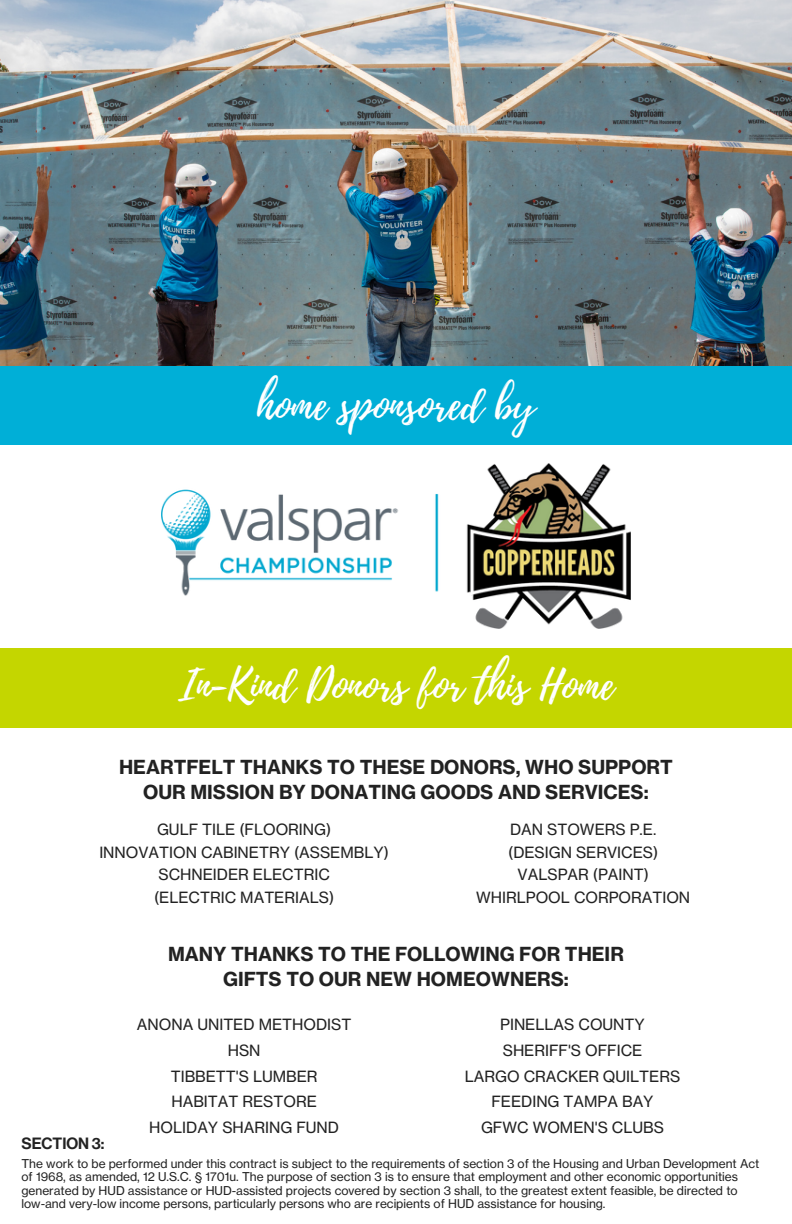
<style>
.page{position:relative;width:792px;height:1224px;background:#fff}
.page>*{position:absolute;margin:0;border:0;box-sizing:border-box;transform-origin:0 0}
.t1{font:42px "Playlist Script";color:#fff}
.t2{font:19px/25.6px "N Haas Grotesk TX Pro 75 Bd";color:#222;text-align:center}
.t3{font:16px "N Haas Grotesk DS Pro 65 Md";color:#222}
.t4{font:15.2px/25.6px "N Haas Grotesk TX Pro 55 Rg";color:#222;text-align:center}
.t5{font:12px/13.6px "N Haas Grotesk TX Pro 55 Rg";color:#222}
</style>
<div class="page">
<div style="left:0;top:348px;width:792px;height:96px;background:#00afd7"></div>
<img style="left:0;top:0;width:792px;height:366px">
<div style="left:0;top:648px;width:792px;height:80px;background:#c4d600"></div>
<img style="left:161px;top:463px;width:470px;height:165px">
<h1 class="t1" style="left:257px;top:375px;width:279px">home sponsored by</h1>
<h1 class="t1" style="left:178px;top:655px;width:437px">In-Kind Donors for this Home</h1>
<h2 class="t2" style="left:119px;top:754px;width:555px">HEARTFELT THANKS TO THESE DONORS, WHO SUPPORT<br>OUR MISSION BY DONATING GOODS AND SERVICES:</h2>
<p class="t4" style="left:99px;top:818px;width:291px;line-height:22.8px">GULF TILE (FLOORING)<br>INNOVATION CABINETRY (ASSEMBLY)<br>SCHNEIDER ELECTRIC<br>(ELECTRIC MATERIALS)</p>
<p class="t4" style="left:476px;top:818px;width:216px;line-height:22.8px">DAN STOWERS P.E.<br>(DESIGN SERVICES)<br>VALSPAR (PAINT)<br>WHIRLPOOL CORPORATION</p>
<h2 class="t2" style="left:168px;top:941px;width:457px">MANY THANKS TO THE FOLLOWING FOR THEIR<br>GIFTS TO OUR NEW HOMEOWNERS:</h2>
<h3 class="t3" style="left:21px;top:1134px;width:85px">SECTION 3:</h3>
<p class="t4" style="left:137px;top:1012px;width:216px">ANONA UNITED METHODIST<br>HSN<br>TIBBETT'S LUMBER<br>HABITAT RESTORE<br>HOLIDAY SHARING FUND</p>
<p class="t4" style="left:465px;top:1012px;width:217px">PINELLAS COUNTY<br>SHERIFF'S OFFICE<br>LARGO CRACKER QUILTERS<br>FEEDING TAMPA BAY<br>GFWC WOMEN'S CLUBS</p>
<p class="t5" style="left:21px;top:1156px;width:739px">The work to be performed under this contract is subject to the requirements of section 3 of the Housing and Urban Development Act of 1968, as amended, 12 U.S.C. § 1701u. The purpose of section 3 is to ensure that employment and other economic opportunities generated by HUD assistance or HUD-assisted projects covered by section 3 shall, to the greatest extent feasible, be directed to low-and very-low income persons, particularly persons who are recipients of HUD assistance for housing.</p>
</div>
